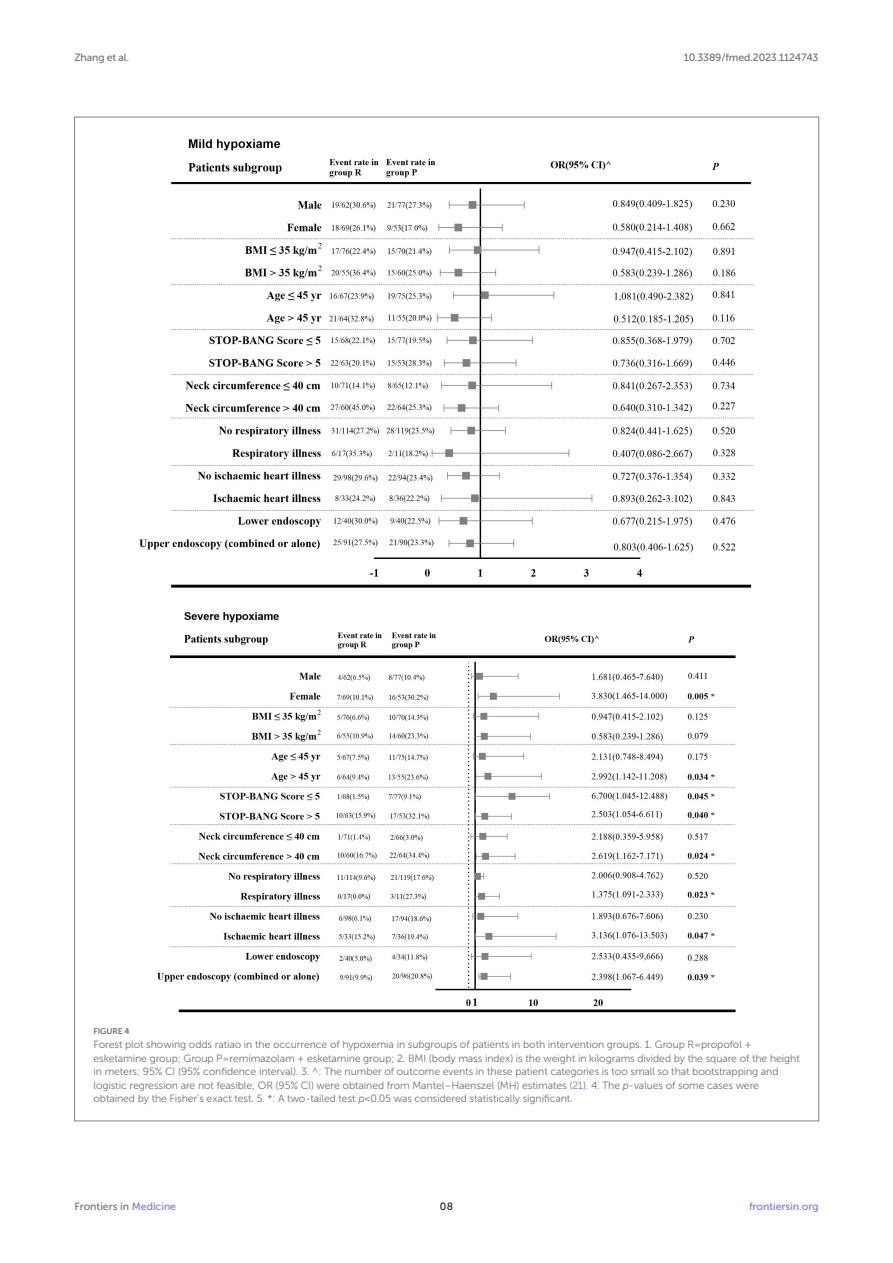
<style>
.page{position:relative;width:893px;height:1263px;background:#fff}
.page>*{position:absolute;margin:0;border:0;box-sizing:border-box;transform-origin:0 0}
.FIG_LEG{font:10.5px/13.5px "Museo Sans 300";letter-spacing:-.01em;color:#706f70}
.t1{font:10.5px "Museo Sans 500";letter-spacing:-.015em;color:#706f70}
.t2{font:10.5px "Museo Sans 500";color:#856df0}
.t3{font:10.5px "Museo Sans 500";color:#1b1c1b}
.FIG_HD{font:8.25px "Museo Sans 700";letter-spacing:-.01em;color:#706f70}
.s1{color:#856df0}
.s2{font-style:italic}
</style>
<div class="page">
<img style="left:139px;top:139px;width:615px;height:874px">
<p class="t1" style="left:74px;top:51px;width:56px">Zhang et al.</p>
<p class="t1" style="left:684px;top:51px;width:136px">10.3389/fmed.2023.1124743</p>
<p class="FIG_HD" style="left:94px;top:1027px;width:37px">FIGURE 4</p>
<p class="FIG_LEG" style="left:94px;top:1038px;width:708px">Forest plot showing odds ratiao in the occurrence of hypoxemia in subgroups of patients in both intervention groups. 1. Group R = propofol + esketamine group; Group P = remimazolam + esketamine group; 2. BMI (body mass index) is the weight in kilograms divided by the square of the height in meters; 95% CI (95% confidence interval). 3. ^: The number of outcome events in these patient categories is too small so that bootstrapping and logistic regression are not feasible; OR (95% CI) were obtained from Mantel–Haenszel (MH) estimates (<span class="s1">21</span>). 4. The <span class="s2">p</span>-values of some cases were obtained by the Fisher’s exact test. 5. *: A two-tailed test <span class="s2">p</span> &lt; 0.05 was considered statistically significant.</p>
<p class="t1" style="left:74px;top:1200px;width:103px">Frontiers in <span class="s1">Medicine</span></p>
<p class="t3" style="left:440px;top:1200px;width:15px">08</p>
<p class="t2" style="left:749px;top:1200px;width:71px">frontiersin.org</p>
</div>
